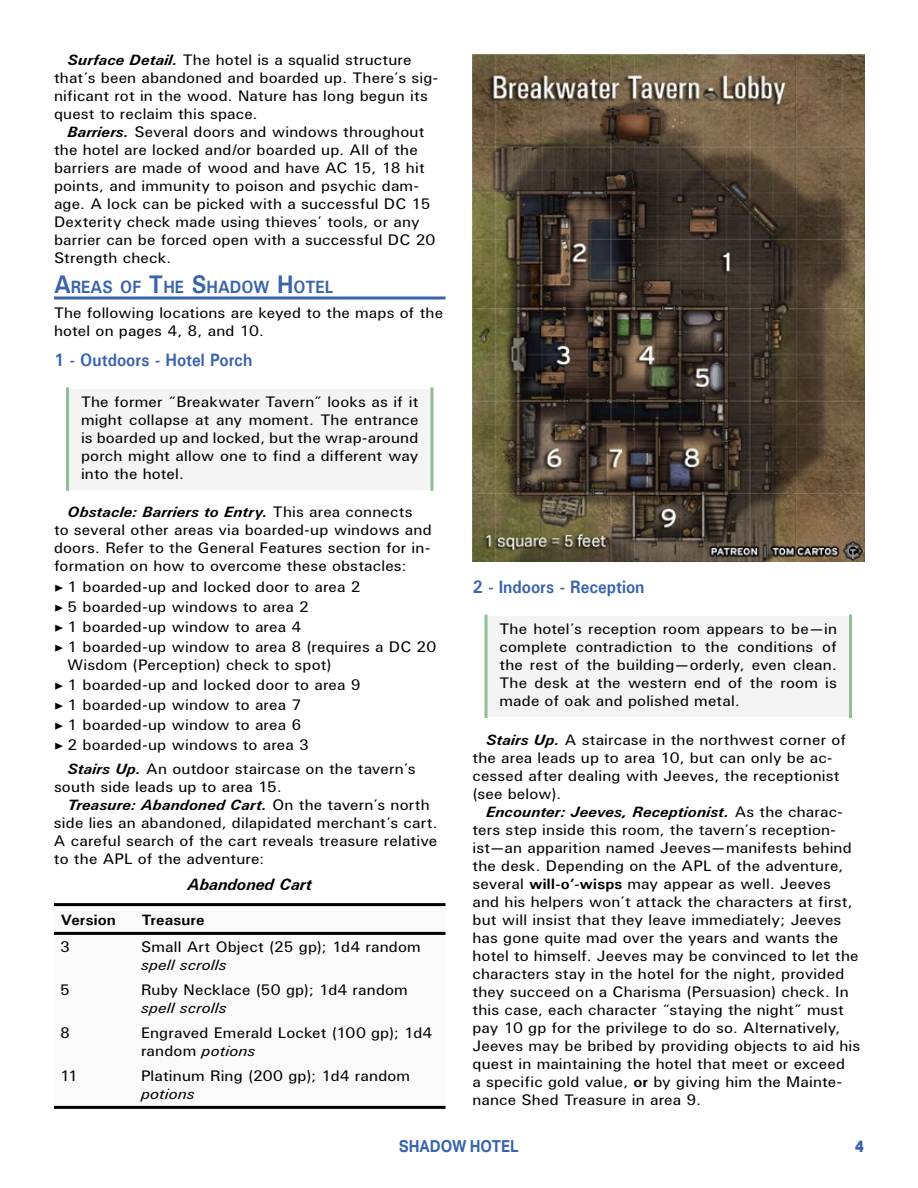
<style>
.page{position:relative;width:918px;height:1188px;background:#fff}
.page>*{position:absolute;margin:0;border:0;box-sizing:border-box;transform-origin:0 0}
.t1{font:700 18px "U001";color:#3963ac;scale:.9 1}
.t2{font:700 17.85px "U001";color:#3963ac;scale:.9 1}
.t3{font:italic 700 16.5px "U001";color:#000}
.t4{font:700 16.5px "Aktiv Grotesk";color:#3963ac;scale:.9 1}
.t5{font:800 16.5px "Aktiv Grotesk";color:#3963ac;scale:.9 1}
.t6{font:15px/18px "U001";letter-spacing:.01em;color:#000;scale:1.05 1}
.t7{font:italic 15px "U001";letter-spacing:.005em;color:#000;scale:1.05 1}
.t8{font:700 15px "U001";letter-spacing:.01em;color:#000;scale:1.05 1}
.s1{font-weight:700;font-style:italic}
.s2{font-size:25.5px}
.s3{font-family:"Minion Pro"}
.s4{font-style:italic}
.s5{font-weight:700}
</style>
<div class="page">
<hr style="left:54px;top:296px;width:392px;height:3px;background:#3963ac">
<div style="left:68px;top:389px;width:364px;height:100px;background:#f4f4f5"></div>
<hr style="left:66px;top:389px;width:3px;height:100px;background:#91be98">
<svg style="left:430px;top:389px;width:4px;height:100px"></svg>
<svg style="left:54px;top:906px;width:392px;height:200px"></svg>
<hr style="left:54px;top:932px;width:81px;height:3px;background:#000">
<hr style="left:135px;top:932px;width:311px;height:3px;background:#000">
<hr style="left:54px;top:903px;width:81px;height:3px;background:#000">
<hr style="left:135px;top:903px;width:311px;height:3px;background:#000">
<hr style="left:54px;top:1106px;width:81px;height:3px;background:#000">
<hr style="left:135px;top:1106px;width:311px;height:3px;background:#000">
<div style="left:486px;top:616px;width:364px;height:101px;background:#f4f4f5"></div>
<svg style="left:484px;top:616px;width:4px;height:101px"></svg>
<hr style="left:849px;top:616px;width:3px;height:101px;background:#91be98">
<img style="left:472px;top:54px;width:393px;height:508px">
<p class="t6" style="left:54px;top:51px;width:367px;text-indent:13px"><span class="s1">Surface Detail.</span> The hotel is a squalid structure that’s been abandoned and boarded up. There’s sig&shy;nificant rot in the wood. Nature has long begun its quest to reclaim this space.</p>
<p class="t6" style="left:54px;top:123px;width:365px;text-indent:13px"><span class="s1">Barriers.</span> Several doors and windows throughout the hotel are locked and/or boarded up. All of the barriers are made of wood and have AC 15, 18 hit points, and immunity to poison and psychic dam&shy;age. A lock can be picked with a successful DC 15<br>Dexterity check made using thieves’ tools, or any barrier can be forced open with a successful DC 20<br>Strength check.</p>
<p class="t2" style="left:54px;top:276px;width:310px"><span class="s2">A</span>REAS OF <span class="s2">T</span>HE <span class="s2">S</span>HADOW <span class="s2">H</span> OTEL</p>
<p class="t6" style="left:54px;top:303px;width:372px">The following locations are keyed to the maps of the hotel on pages 4, 8, and 10.</p>
<p class="t1" style="left:54px;top:348px;width:222px">1 - Outdoors - Hotel Porch</p>
<p class="t6" style="left:81px;top:393px;width:323px;text-align:justify">The former “Breakwater Tavern” looks as if it might collapse at any moment. The entrance is boarded up and locked, but the wrap-around porch might allow one to find a different way into the hotel.</p>
<p class="t6" style="left:54px;top:503px;width:361px;text-indent:13px"><span class="s1">Obstacle: Barriers to Entry.</span> This area connects<br>to several other areas via boarded-up windows and doors. Refer to the General Features section for in&shy;formation on how to overcome these obstacles:</p>
<p class="t6" style="left:54px;top:576px;width:366px;line-height:20.1px"><span class="s3">▶</span> 1 boarded-up and locked door to area 2<br><span class="s3">▶</span> 5 boarded-up windows to area 2<br><span class="s3">▶</span> 1 boarded-up window to area 4<br><span class="s3">▶</span> 1 boarded-up window to area 8 (requires a DC 20</p>
<p class="t6" style="left:54px;top:654px;width:294px;line-height:20.1px;text-indent:13px">Wisdom (Perception) check to spot)<br><span class="s3">▶</span> 1 boarded-up and locked door to area 9 <span class="s3">▶</span> 1 boarded-up window to area 7<br><span class="s3">▶</span> 1 boarded-up window to area 6<br><span class="s3">▶</span> 2 boarded-up windows to area 3</p>
<p class="t6" style="left:54px;top:759px;width:346px;text-indent:13px"><span class="s1">Stairs Up.</span> An outdoor staircase on the tavern’s south side leads up to area 15.</p>
<p class="t6" style="left:54px;top:795px;width:367px;text-indent:14px"><span class="s1">Treasure: Abandoned Cart.</span> On the tavern’s north side lies an abandoned, dilapidated merchant’s cart.<br>A careful search of the cart reveals treasure relative to the APL of the adventure:</p>
<p class="t3" style="left:188px;top:874px;width:126px">Abandoned Cart</p>
<p class="t8" style="left:61px;top:910px;width:54px">Version</p>
<p class="t8" style="left:142px;top:910px;width:61px">Treasure</p>
<p class="t6" style="left:60px;top:937px;width:11px">3</p>
<p class="t6" style="left:141px;top:937px;width:268px">Small Art Object (25 gp); 1d4 random</p>
<p class="t7" style="left:141px;top:955px;width:83px">spell scrolls</p>
<p class="t6" style="left:60px;top:980px;width:11px">5</p>
<p class="t6" style="left:141px;top:980px;width:256px">Ruby Necklace (50 gp); 1d4 random</p>
<p class="t7" style="left:141px;top:998px;width:83px">spell scrolls</p>
<p class="t6" style="left:60px;top:1023px;width:11px">8</p>
<p class="t6" style="left:141px;top:1023px;width:279px">Engraved Emerald Locket (100 gp); 1d4 random <span class="s4">potions</span></p>
<p class="t6" style="left:60px;top:1066px;width:19px">11</p>
<p class="t6" style="left:141px;top:1066px;width:258px">Platinum Ring (200 gp); 1d4 random</p>
<p class="t7" style="left:141px;top:1084px;width:53px">potions</p>
<p class="t1" style="left:472px;top:575px;width:193px">2 - Indoors - Reception</p>
<p class="t6" style="left:500px;top:620px;width:323px;text-align:justify">The hotel’s reception room appears to be—in complete contradiction to the conditions of the rest of the building—orderly, even clean.<br>The desk at the western end of the room is made of oak and polished metal.</p>
<p class="t6" style="left:473px;top:730px;width:357px;text-indent:13px"><span class="s1">Stairs Up.</span> A staircase in the northwest corner of the area leads up to area 10, but can only be ac&shy;cessed after dealing with Jeeves, the receptionist (see below).</p>
<p class="t6" style="left:472px;top:802px;width:371px;text-indent:14px"><span class="s1">Encounter: Jeeves, Receptionist.</span> As the charac&shy;ters step inside this room, the tavern’s reception&shy;ist—an apparition named Jeeves—manifests behind the desk. Depending on the APL of the adventure, several <span class="s5">will-o’-wisps</span> may appear as well. Jeeves and his helpers won’t attack the characters at first, but will insist that they leave immediately; Jeeves has gone quite mad over the years and wants the hotel to himself. Jeeves may be convinced to let the characters stay in the hotel for the night, provided they succeed on a Charisma (Persuasion) check. In this case, each character “staying the night” must pay 10 gp for the privilege to do so. Alternatively, Jeeves may be bribed by providing objects to aid his quest in maintaining the hotel that meet or exceed<br>a specific gold value, <span class="s5">or</span> by giving him the Mainte&shy;nance Shed Treasure in area 9.</p>
<p class="t4" style="left:399px;top:1137px;width:134px">SHADOW HOTEL</p>
<p class="t5" style="left:855px;top:1137px;width:11px">4</p>
</div>
